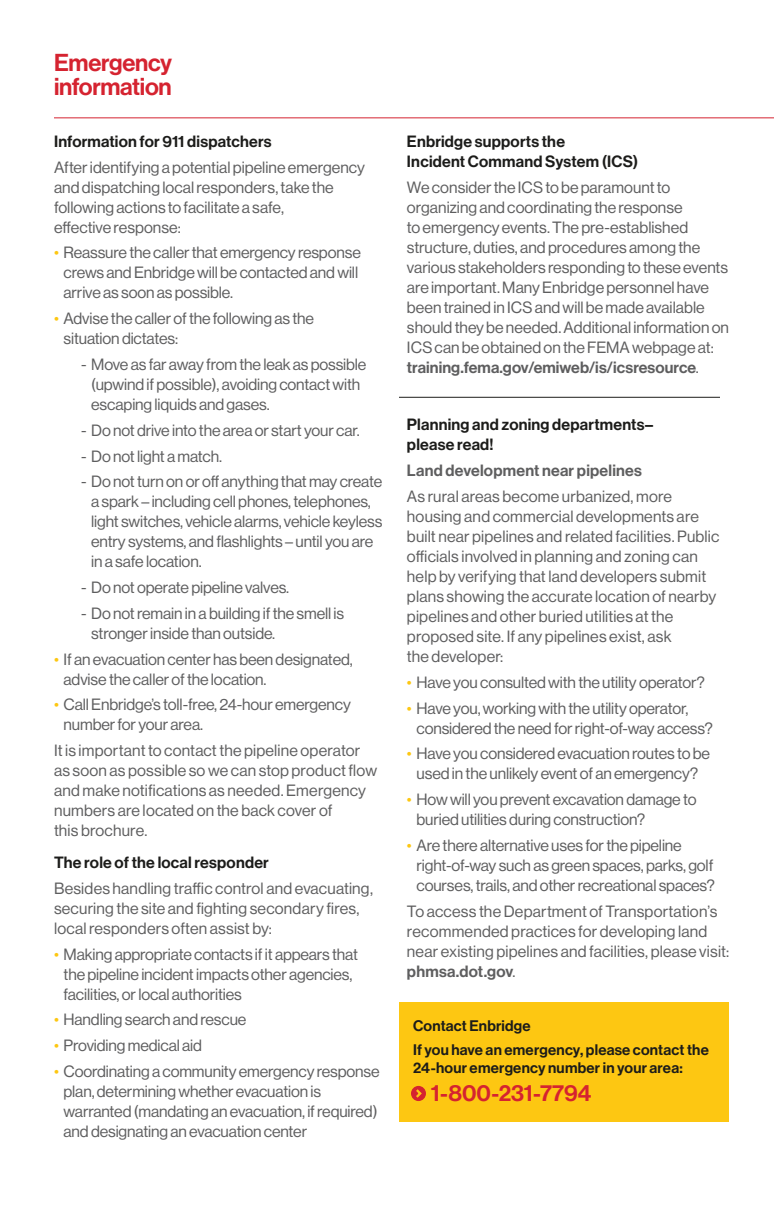
<style>
.page{position:relative;width:774px;height:1224px;background:#fff}
.page>*{position:absolute;margin:0;border:0;box-sizing:border-box;transform-origin:0 0}
.t1{font:24px/24px "N Haas Grotesk DS Std 65 Md";letter-spacing:-.01em;color:#d52330}
.t2{font:22.8px "N Haas Grotesk DS Std 65 Md";letter-spacing:-.005em;color:#d52330}
.t3{font:16px/20px "N Haas Grotesk DS Std 55 Rg";letter-spacing:-.01em;color:#5e5e5f}
.t4{font:16px/20px "N Haas Grotesk DS Std 55 Rg";letter-spacing:.015em;color:#5e5e5f}
.t5{font:16px/20px "N Haas Grotesk DS Std 65 Md";letter-spacing:.015em;color:#1c1c1a}
.t6{font:16px "N Haas Grotesk DS Std 65 Md";letter-spacing:.005em;color:#5e5e5f}
.t7{font:15px/23.8px "N Haas Grotesk DS Std 65 Md";letter-spacing:.015em;color:#1c1c1a}
.s1{color:#fdc712}
.s2{font-family:"N Haas Grotesk DS Std 55 Rg"}
</style>
<div class="page">
<hr style="left:54px;top:117px;width:720px;height:1px;background:#d52330">
<hr style="left:399px;top:397px;width:321px;height:1px;background:#1c1c1a">
<div style="left:399px;top:1002px;width:330px;height:119px;background:#fdc712"></div>
<svg style="left:411px;top:1086px;width:15px;height:15px"></svg>
<svg style="left:414px;top:1087px;width:9px;height:13px"></svg>
<h1 class="t1" style="left:54px;top:51px;width:120px">Emergency information</h1>
<p class="t5" style="left:54px;top:132px;width:219px">Information for 911 dispatchers</p>
<p class="t3" style="left:54px;top:157px;width:312px">After identifying a potential pipeline emergency and dispatching local responders, take the following actions to facilitate a safe,<br>effective response:</p>
<p class="t3" style="left:64px;top:243px;width:299px;text-indent:-10px"><span class="s1">•</span> Reassure the caller that emergency response crews and Enbridge will be contacted and will arrive as soon as possible.</p>
<p class="t3" style="left:64px;top:309px;width:252px;text-indent:-10px"><span class="s1">•</span> Advise the caller of the following as the situation dictates:</p>
<p class="t3" style="left:91px;top:355px;width:277px;text-indent:-10px">- Move as far away from the leak as possible (upwind if possible), avoiding contact with escaping liquids and gases.</p>
<p class="t3" style="left:81px;top:420px;width:280px">- Do not drive into the area or start your car.</p>
<p class="t3" style="left:81px;top:446px;width:143px">- Do not light a match.</p>
<p class="t3" style="left:91px;top:472px;width:293px;text-indent:-10px">- Do not turn on or off anything that may create a spark – including cell phones, telephones, light switches, vehicle alarms, vehicle keyless entry systems, and flashlights – until you are in a safe location.</p>
<p class="t3" style="left:81px;top:578px;width:210px">- Do not operate pipeline valves.</p>
<p class="t3" style="left:91px;top:603px;width:254px;text-indent:-10px">- Do not remain in a building if the smell is stronger inside than outside.</p>
<p class="t3" style="left:64px;top:649px;width:291px;text-indent:-10px"><span class="s1">•</span> If an evacuation center has been designated, advise the caller of the location.</p>
<p class="t3" style="left:64px;top:695px;width:289px;text-indent:-10px"><span class="s1">•</span> Call Enbridge’s toll-free, 24-hour emergency number for your area.</p>
<p class="t4" style="left:54px;top:741px;width:325px">It is important to contact the pipeline operator as soon as possible so we can stop product flow and make notifications as needed. Emergency numbers are located on the back cover of<br>this brochure.</p>
<p class="t5" style="left:54px;top:853px;width:216px">The role of the local responder</p>
<p class="t4" style="left:54px;top:878px;width:321px">Besides handling traffic control and evacuating, securing the site and fighting secondary fires, local responders often assist by:</p>
<p class="t3" style="left:64px;top:944px;width:296px;text-indent:-10px"><span class="s1">•</span> Making appropriate contacts if it appears that the pipeline incident impacts other agencies, facilities, or local authorities</p>
<p class="t3" style="left:54px;top:1010px;width:194px"><span class="s1">•</span> Handling search and rescue</p>
<p class="t3" style="left:54px;top:1036px;width:150px"><span class="s1">•</span> Providing medical aid</p>
<p class="t3" style="left:64px;top:1061px;width:318px;text-indent:-10px"><span class="s1">•</span> Coordinating a community emergency response plan, determining whether evacuation is warranted (mandating an evacuation, if required) and designating an evacuation center</p>
<p class="t5" style="left:407px;top:132px;width:233px">Enbridge supports the<br>Incident Command System (ICS)</p>
<p class="t3" style="left:407px;top:177px;width:324px">We consider the ICS to be paramount to organizing and coordinating the response<br>to emergency events. The pre-established structure, duties, and procedures among the various stakeholders responding to these events are important. Many Enbridge personnel have been trained in ICS and will be made available should they be needed. Additional information on ICS can be obtained on the FEMA webpage at:</p>
<p class="t6" style="left:407px;top:358px;width:293px">training.fema.gov/emiweb/is/icsresource<span class="s2">.</span></p>
<p class="t5" style="left:407px;top:415px;width:248px">Planning and zoning departments– please read!</p>
<p class="t6" style="left:407px;top:461px;width:236px">Land development near pipelines</p>
<p class="t4" style="left:407px;top:487px;width:314px">As rural areas become urbanized, more housing and commercial developments are built near pipelines and related facilities. Public officials involved in planning and zoning can help by verifying that land developers submit plans showing the accurate location of nearby pipelines and other buried utilities at the proposed site. If any pipelines exist, ask<br>the developer:</p>
<p class="t3" style="left:407px;top:672px;width:299px"><span class="s1">•</span> Have you consulted with the utility operator?</p>
<p class="t3" style="left:417px;top:698px;width:298px;text-indent:-10px"><span class="s1">•</span> Have you, working with the utility operator, considered the need for right-of-way access?</p>
<p class="t3" style="left:407px;top:744px;width:305px;text-align:center"><span class="s1">•</span> Have you considered evacuation routes to be used in the unlikely event of an emergency?</p>
<p class="t3" style="left:417px;top:790px;width:282px;text-indent:-10px"><span class="s1">•</span> How will you prevent excavation damage to buried utilities during construction?</p>
<p class="t3" style="left:417px;top:835px;width:300px;text-indent:-10px"><span class="s1">•</span> Are there alternative uses for the pipeline right-of-way such as green spaces, parks, golf courses, trails, and other recreational spaces?</p>
<p class="t4" style="left:407px;top:901px;width:324px">To access the Department of Transportation’s recommended practices for developing land near existing pipelines and facilities, please visit:</p>
<p class="t6" style="left:407px;top:962px;width:110px">phmsa.dot.gov<span class="s2">.</span></p>
<p class="t7" style="left:413px;top:1014px;width:297px">Contact Enbridge<br>If you have an emergency, please contact the</p>
<p class="t7" style="left:413px;top:1056px;width:271px">24-hour emergency number in your area:</p>
<h2 class="t2" style="left:431px;top:1080px;width:162px">1-800-231-7794</h2>
</div>
